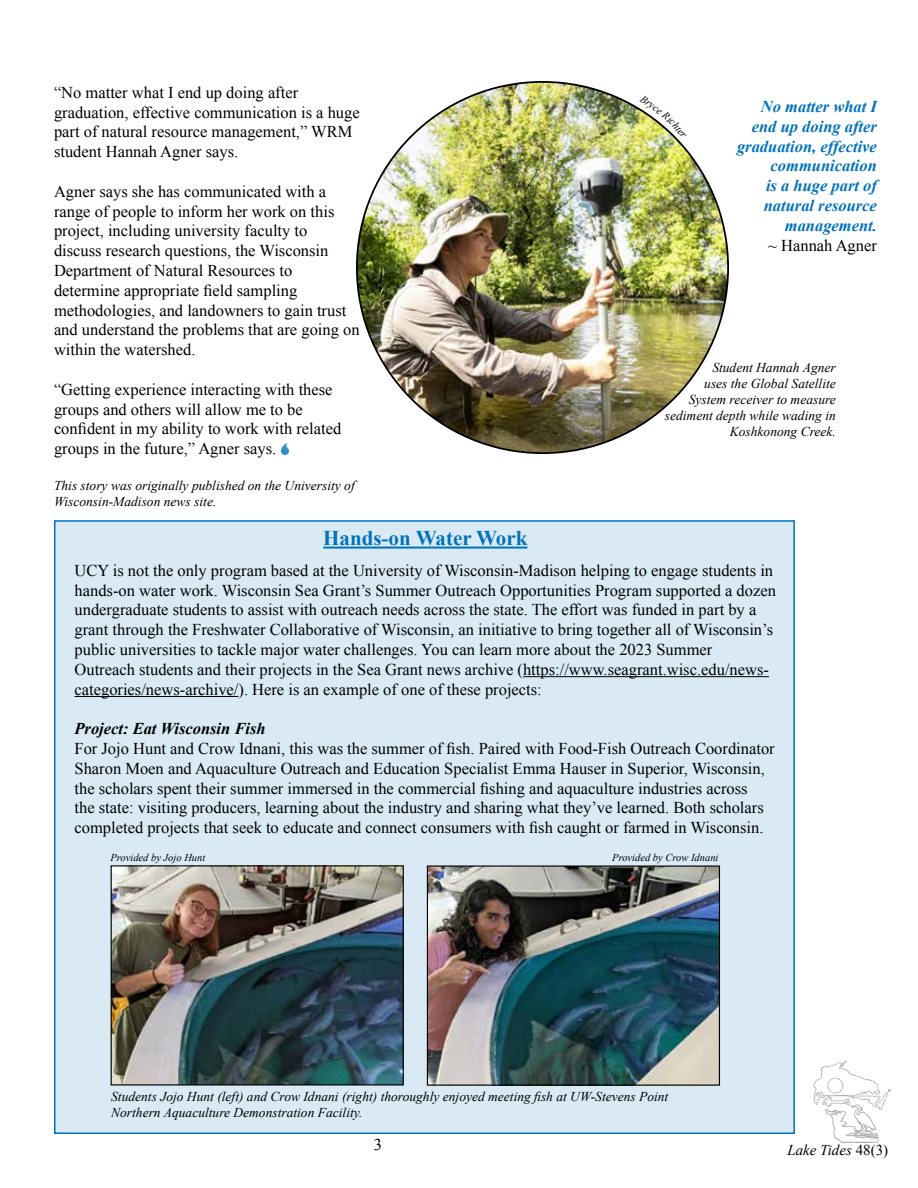
<style>
.page{position:relative;width:918px;height:1188px;background:#fff}
.page>*{position:absolute;margin:0;border:0;box-sizing:border-box;transform-origin:0 0}
.t1{font:700 21px "Times New Roman";color:#0072bc}
.t2{font:16.5px/19.8px "Times New Roman";color:#000}
.t3{font:italic 700 16.5px/19.8px "Times New Roman";color:#0072bc;text-align:right}
.t4{font:italic 700 16.5px "Times New Roman";color:#000}
.t5{font:italic 15px "Times New Roman";color:#000}
.t6{font:italic 13.5px/16.2px "Times New Roman";color:#000}
.t7{font:italic 10.5px "Times New Roman";color:#000}
.s1{font-style:normal}
</style>
<div class="page">
<img style="left:813px;top:1061px;width:77px;height:81px">
<svg style="left:281px;top:444px;width:7px;height:11px"></svg>
<img style="left:357px;top:82px;width:371px;height:371px;border-radius:186px">
<div style="left:54px;top:520px;width:741px;height:614px;background:#d9eaf5;border:2px solid #0072bc"></div>
<hr style="left:323px;top:547px;width:204px;height:2px;background:#0072bc">
<hr style="left:523px;top:676px;width:246px;height:1px;background:#000">
<hr style="left:75px;top:696px;width:164px;height:1px;background:#000">
<img style="left:429px;top:867px;width:289px;height:217px">
<div style="left:427px;top:865px;width:293px;height:221px;border:1px solid #000"></div>
<img style="left:113px;top:867px;width:289px;height:217px">
<div style="left:111px;top:865px;width:293px;height:221px;border:1px solid #000"></div>
<svg style="left:639px;top:108px;width:39px;height:31px"></svg>
<p class="t2" style="left:54px;top:82px;width:307px">“No matter what I end up doing after graduation, effective communication is a huge part of natural resource management,” WRM student Hannah Agner says.</p>
<p class="t2" style="left:54px;top:181px;width:307px">Agner says she has communicated with a range of people to inform her work on this project, including university faculty to<br>discuss research questions, the Wisconsin Department of Natural Resources to determine appropriate field sampling methodologies, and landowners to gain trust and understand the problems that are going on within the watershed.</p>
<p class="t2" style="left:54px;top:379px;width:289px">“Getting experience interacting with these groups and others will allow me to be confident in my ability to work with related groups in the future,” Agner says.</p>
<p class="t6" style="left:54px;top:477px;width:302px">This story was originally published on the University of<br>Wisconsin-Madison news site.</p>
<p class="t3" style="left:737px;top:96px;width:141px">No matter what I end up doing after graduation, effective communication<br>is a huge part of natural resource management.</p>
<p class="t2" style="left:768px;top:235px;width:110px">~ Hannah Agner</p>
<p class="t6" style="left:665px;top:359px;width:173px;text-align:right">Student Hannah Agner<br>uses the Global Satellite<br>System receiver to measure sediment depth while wading in<br>Koshkonong Creek.</p>
<p class="t1" style="left:323px;top:524px;width:206px">Hands-on Water Work</p>
<p class="t2" style="left:75px;top:560px;width:703px">UCY is not the only program based at the University of Wisconsin-Madison helping to engage students in hands-on water work. Wisconsin Sea Grant’s Summer Outreach Opportunities Program supported a dozen undergraduate students to assist with outreach needs across the state. The effort was funded in part by a grant through the Freshwater Collaborative of Wisconsin, an initiative to bring together all of Wisconsin’s public universities to tackle major water challenges. You can learn more about the 2023 Summer Outreach students and their projects in the Sea Grant news archive (https://www.seagrant.wisc.edu/news&shy;categories/news-archive/). Here is an example of one of these projects:</p>
<p class="t4" style="left:75px;top:717px;width:193px">Project: Eat Wisconsin Fish</p>
<p class="t2" style="left:75px;top:738px;width:702px">For Jojo Hunt and Crow Idnani, this was the summer of fish. Paired with Food-Fish Outreach Coordinator Sharon Moen and Aquaculture Outreach and Education Specialist Emma Hauser in Superior, Wisconsin, the scholars spent their summer immersed in the commercial fishing and aquaculture industries across<br>the state: visiting producers, learning about the industry and sharing what they’ve learned. Both scholars completed projects that seek to educate and connect consumers with fish caught or farmed in Wisconsin.</p>
<p class="t7" style="left:110px;top:850px;width:96px">Provided by Jojo Hunt</p>
<p class="t7" style="left:612px;top:851px;width:108px">Provided by Crow Idnani</p>
<p class="t6" style="left:111px;top:1088px;width:559px">Students Jojo Hunt (left) and Crow Idnani (right) thoroughly enjoyed meeting fish at UW-Stevens Point<br>Northern Aquaculture Demonstration Facility.</p>
<p class="t2" style="left:374px;top:1134px;width:10px">3</p>
<p class="t5" style="left:787px;top:1139px;width:102px">Lake Tides <span class="s1">48(3)</span></p>
</div>
